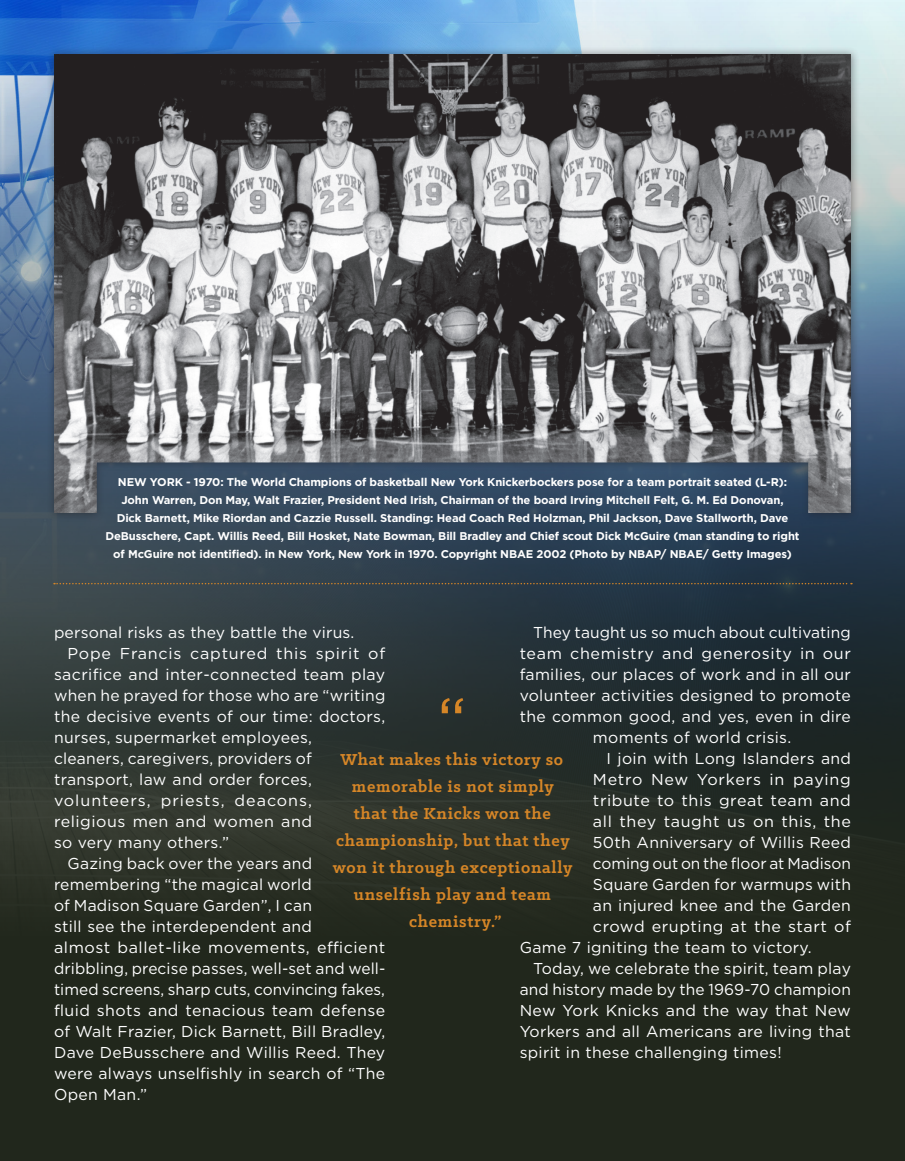
<style>
.page{position:relative;width:905px;height:1161px;background:#fff}
.page>*{position:absolute;margin:0;border:0;box-sizing:border-box;transform-origin:0 0}
.t1{font:700 18px/27px "Klinic Slab";letter-spacing:.04em;color:#d68627;text-align:center}
.t2{font:15.75px/21px "Gotham";letter-spacing:.02em;color:#fff}
.t3{font:15.75px "Gotham";letter-spacing:.045em;color:#fff}
.t4{font:15.75px "Gotham";letter-spacing:-.005em;color:#fff}
.t5{font:15.75px "Gotham";letter-spacing:.04em;color:#fff}
.t6{font:15.75px "Gotham";letter-spacing:.05em;color:#fff}
.t7{font:700 11.25px/18px "Gotham";letter-spacing:-.01em;color:#fff;text-align:center}
</style>
<div class="page">
<img style="left:0;top:0;width:904px;height:1161px">
<div style="left:46px;top:46px;width:813px;height:476px;background:#231f20;opacity:.45"></div>
<img style="left:54px;top:54px;width:796px;height:459px">
<svg style="left:54px;top:583px;width:797px;height:1px"></svg>
<svg style="left:441px;top:698px;width:22px;height:15px"></svg>
<p class="t7" style="left:105px;top:473px;width:695px">NEW YORK - 1970: The World Champions of basketball New York Knickerbockers pose for a team portrait seated (L-R):<br>John Warren, Don May, Walt Frazier, President Ned Irish, Chairman of the board Irving Mitchell Felt, G. M. Ed Donovan,<br>Dick Barnett, Mike Riordan and Cazzie Russell. Standing: Head Coach Red Holzman, Phil Jackson, Dave Stallworth, Dave DeBusschere, Capt. Willis Reed, Bill Hosket, Nate Bowman, Bill Bradley and Chief scout Dick McGuire (man standing to right of McGuire not identified). in New York, New York in 1970. Copyright NBAE 2002 (Photo by NBAP/ NBAE/ Getty Images)</p>
<p class="t2" style="left:54px;top:622px;width:302px">personal risks as they battle the virus.</p>
<p class="t2" style="left:54px;top:643px;width:333px;text-indent:14px">Pope Francis captured this spirit of sacrifice and inter-connected team play when he prayed for those who are “writing the decisive events of our time: doctors, nurses, supermarket employees, cleaners, caregivers, providers of transport, law and order forces, volunteers, priests, deacons, religious men and women and<br>so very many others.”</p>
<p class="t2" style="left:54px;top:853px;width:333px;text-indent:14px">Gazing back over the years and remembering “the magical world<br>of Madison Square Garden”, I can<br>still see the interdependent and<br>almost ballet-like movements, efficient dribbling, precise passes, well-set and well&shy;timed screens, sharp cuts, convincing fakes, fluid shots and tenacious team defense of Walt Frazier, Dick Barnett, Bill Bradley, Dave DeBusschere and Willis Reed. They were always unselfishly in search of “The Open Man.”</p>
<p class="t2" style="left:533px;top:622px;width:319px">They taught us so much about cultivating</p>
<p class="t3" style="left:519px;top:643px;width:333px">team chemistry and generosity in our</p>
<p class="t2" style="left:519px;top:664px;width:333px">families, our places of work and in all our</p>
<p class="t2" style="left:519px;top:685px;width:333px">volunteer activities designed to promote</p>
<p class="t2" style="left:519px;top:706px;width:333px">the common good, and yes, even in dire</p>
<p class="t2" style="left:593px;top:727px;width:200px">moments of world crisis.</p>
<p class="t2" style="left:606px;top:748px;width:246px">I join with Long Islanders and</p>
<p class="t6" style="left:593px;top:769px;width:259px">Metro New Yorkers in paying</p>
<p class="t2" style="left:593px;top:790px;width:259px">tribute to this great team and</p>
<p class="t5" style="left:593px;top:811px;width:259px">all they taught us on this, the</p>
<p class="t2" style="left:593px;top:832px;width:259px">50th Anniversary of Willis Reed</p>
<p class="t4" style="left:593px;top:853px;width:259px">coming out on the floor at Madison</p>
<p class="t2" style="left:593px;top:874px;width:259px">Square Garden for warmups with</p>
<p class="t2" style="left:593px;top:895px;width:259px">an injured knee and the Garden</p>
<p class="t2" style="left:593px;top:916px;width:259px">crowd erupting at the start of</p>
<p class="t2" style="left:519px;top:937px;width:293px">Game 7 igniting the team to victory.</p>
<p class="t2" style="left:519px;top:958px;width:333px;text-align:justify;text-indent:14px">Today, we celebrate the spirit, team play and history made by the 1969-70 champion New York Knicks and the way that New Yorkers and all Americans are living that spirit in these challenging times!</p>
<p class="t1" style="left:333px;top:745px;width:241px">What makes this victory so memorable is not simply that the Knicks won the championship, but that they won it through exceptionally unselfish play and team chemistry.”</p>
</div>
